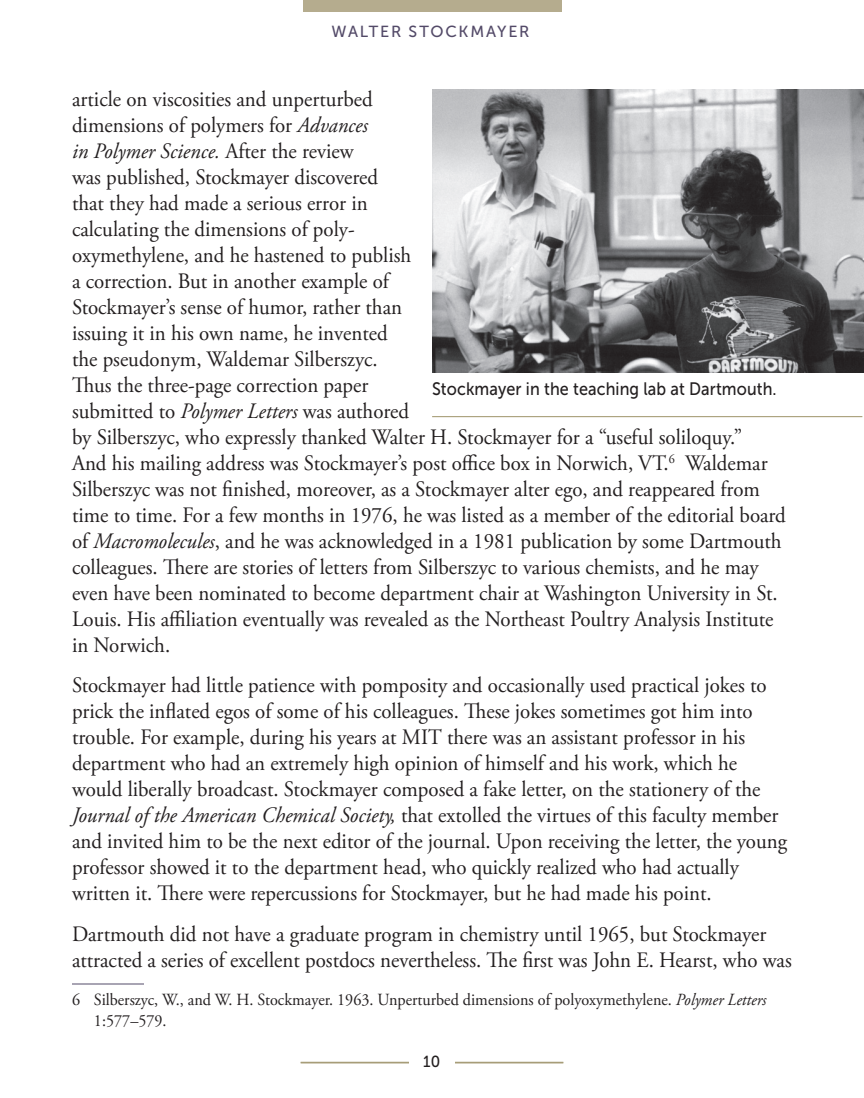
<style>
.page{position:relative;width:864px;height:1098px;background:#fff}
.page>*{position:absolute;margin:0;border:0;box-sizing:border-box;transform-origin:0 0}
.t1{font:22px/26px "Adobe Garamond Pro";color:#231f20;scale:.95 1}
.t2{font:18px "Museo Sans 500";letter-spacing:.005em;color:#231f20;scale:.9 1}
.t3{font:17px/21px "Adobe Garamond Pro";color:#231f20;scale:.95 1}
.t4{font:16px "Museo Sans 500";letter-spacing:.11em;color:#534a68}
.t5{font:16px "Museo Sans 500";color:#231f20;scale:.95 1}
.s1{font-style:italic}
</style>
<div class="page">
<hr style="left:301px;top:1062px;width:262px;height:1px;background:#9e936a">
<hr style="left:301px;top:1063px;width:262px;height:1px;background:#9e936a">
<div style="left:409px;top:1055px;width:45px;height:27px;background:#fff"></div>
<div style="left:303px;top:0;width:258px;height:12px;background:#b5ac8e"></div>
<hr style="left:72px;top:984px;width:72px;height:1px;background:#534a68">
<hr style="left:432px;top:416px;width:430px;height:1px;background:#9e936a">
<img style="left:432px;top:90px;width:432px;height:282px">
<p class="t4" style="left:332px;top:23px;width:199px">WALTER STOCKMAYER</p>
<p class="t1" style="left:72px;top:87px;width:753px">article on viscosities and unperturbed<br>dimensions of polymers for <span class="s1">Advances<br>in Polymer Science.</span> After the review<br>was published, Stockmayer discovered<br>that they had made a serious error in<br>calculating the dimensions of poly-<br>oxymethylene, and he hastened to publish<br>a correction. But in another example of<br>Stockmayer’s sense of humor, rather than<br>issuing it in his own name, he invented<br>the pseudonym, Waldemar Silberszyc.<br>Thus the three-page correction paper<br>submitted to <span class="s1">Polymer Letters</span> was authored<br>by Silberszyc, who expressly thanked Walter H. Stockmayer for a “useful soliloquy.”<br>And his mailing address was Stockmayer’s post office box in Norwich, VT.<sup>6</sup> Waldemar Silberszyc was not finished, moreover, as a Stockmayer alter ego, and reappeared from time to time. For a few months in 1976, he was listed as a member of the editorial board of <span class="s1">Macromolecules</span>, and he was acknowledged in a 1981 publication by some Dartmouth colleagues. There are stories of letters from Silberszyc to various chemists, and he may even have been nominated to become department chair at Washington University in St.<br>Louis. His affiliation eventually was revealed as the Northeast Poultry Analysis Institute in Norwich.</p>
<p class="t1" style="left:72px;top:673px;width:754px">Stockmayer had little patience with pomposity and occasionally used practical jokes to prick the inflated egos of some of his colleagues. These jokes sometimes got him into trouble. For example, during his years at MIT there was an assistant professor in his department who had an extremely high opinion of himself and his work, which he would liberally broadcast. Stockmayer composed a fake letter, on the stationery of the <span class="s1">Journal of the American Chemical Society,</span> that extolled the virtues of this faculty member and invited him to be the next editor of the journal. Upon receiving the letter, the young professor showed it to the department head, who quickly realized who had actually written it. There were repercussions for Stockmayer, but he had made his point.</p>
<p class="t1" style="left:72px;top:922px;width:759px">Dartmouth did not have a graduate program in chemistry until 1965, but Stockmayer attracted a series of excellent postdocs nevertheless. The first was John E. Hearst, who was</p>
<p class="t3" style="left:94px;top:990px;width:709px;text-indent:-22px">6 Silberszyc, W., and W. H. Stockmayer. 1963. Unperturbed dimensions of polyoxymethylene. <span class="s1">Polymer Letters<br></span>1:577–579.</p>
<p class="t2" style="left:432px;top:379px;width:384px">Stockmayer in the teaching lab at Dartmouth.</p>
<p class="t5" style="left:423px;top:1052px;width:19px">10</p>
</div>
